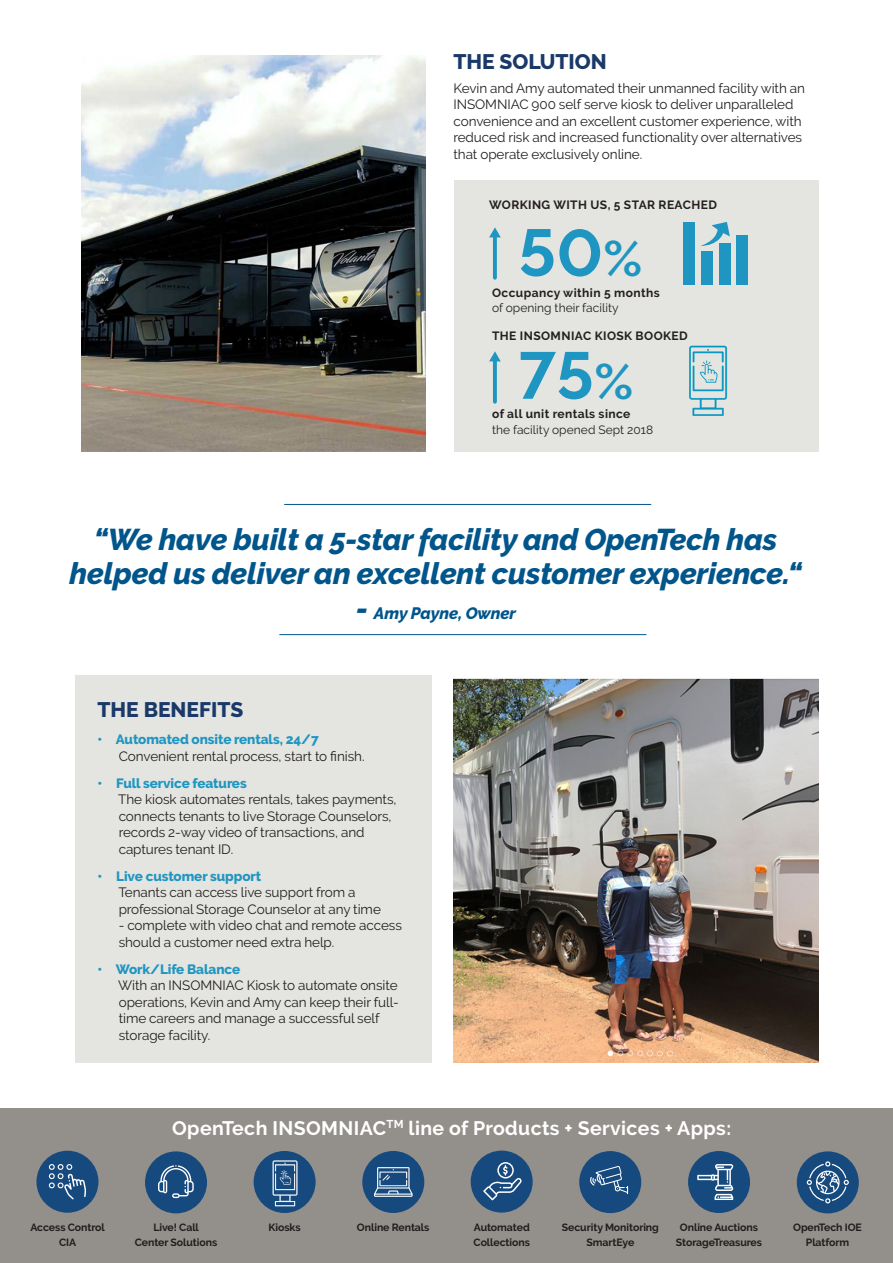
<style>
.page{position:relative;width:893px;height:1263px;background:#fff}
.page>*{position:absolute;margin:0;border:0;box-sizing:border-box;transform-origin:0 0}
.t1{font:700 66px/122.9px "Raleway";color:#1f96c1}
.t2{font:italic 800 30px/34.5px "Raleway";letter-spacing:-.005em;color:#00558b;text-align:center}
.t3{font:800 21px "Raleway";color:#1a3969}
.t4{font:700 19.5px "Raleway";letter-spacing:.02em;color:#fff}
.t5{font:italic 800 16.5px "Raleway";letter-spacing:-.005em;color:#00558b}
.t6{font:13.5px/16.5px "Raleway";letter-spacing:-.005em;color:#231f20}
.t7{font:800 13.5px "Raleway";letter-spacing:-.005em;color:#1f96c1}
.t8{font:700 12px "Raleway";letter-spacing:.035em;color:#231f20}
.t9{font:12px "Raleway";letter-spacing:.005em;color:#231f20}
.t10{font:700 10.5px/15px "Raleway";letter-spacing:-.005em;color:#201d1e;text-align:center}
.s1{font-size:49.5px}
.s2{font-size:30px}
</style>
<div class="page">
<div style="left:75px;top:675px;width:357px;height:387px;background:#e4e4e0"></div>
<div style="left:454px;top:181px;width:364px;height:271px;background:#e4e4e0"></div>
<hr style="left:279px;top:634px;width:367px;height:1px;background:#00558b">
<hr style="left:284px;top:504px;width:367px;height:1px;background:#00558b">
<div style="left:683px;top:222px;width:12px;height:62px;background:#1f96c1"></div>
<div style="left:701px;top:251px;width:12px;height:33px;background:#1f96c1"></div>
<div style="left:718px;top:243px;width:12px;height:41px;background:#1f96c1"></div>
<div style="left:736px;top:235px;width:12px;height:49px;background:#1f96c1"></div>
<svg style="left:700px;top:222px;width:30px;height:24px"></svg>
<div style="left:0;top:1108px;width:893px;height:155px;background:#938f8a"></div>
<svg style="left:493px;top:237px;width:4px;height:41px"></svg>
<svg style="left:489px;top:227px;width:12px;height:10px"></svg>
<svg style="left:493px;top:361px;width:4px;height:41px"></svg>
<svg style="left:489px;top:351px;width:12px;height:10px"></svg>
<img style="left:81px;top:55px;width:345px;height:396px">
<img style="left:453px;top:678px;width:365px;height:384px">
<svg style="left:689px;top:346px;width:38px;height:70px"></svg>
<div style="left:36px;top:1151px;width:62px;height:62px;background:#16497d;border-radius:50%"></div>
<svg style="left:49px;top:1164px;width:37px;height:35px"></svg>
<div style="left:145px;top:1151px;width:62px;height:62px;background:#16497d;border-radius:50%"></div>
<svg style="left:158px;top:1165px;width:36px;height:33px"></svg>
<div style="left:254px;top:1151px;width:62px;height:62px;background:#16497d;border-radius:50%"></div>
<svg style="left:273px;top:1160px;width:24px;height:46px"></svg>
<div style="left:362px;top:1151px;width:62px;height:62px;background:#16497d;border-radius:50%"></div>
<svg style="left:374px;top:1167px;width:39px;height:30px"></svg>
<div style="left:471px;top:1150px;width:62px;height:62px;background:#16497d;border-radius:50%"></div>
<svg style="left:483px;top:1162px;width:39px;height:38px"></svg>
<div style="left:579px;top:1151px;width:62px;height:62px;background:#16497d;border-radius:50%"></div>
<svg style="left:590px;top:1166px;width:38px;height:28px"></svg>
<div style="left:688px;top:1151px;width:62px;height:62px;background:#16497d;border-radius:50%"></div>
<svg style="left:697px;top:1164px;width:36px;height:36px"></svg>
<div style="left:797px;top:1151px;width:62px;height:62px;background:#16497d;border-radius:50%"></div>
<svg style="left:807px;top:1161px;width:42px;height:42px"></svg>
<h3 class="t3" style="left:453px;top:50px;width:155px">THE SOLUTION</h3>
<p class="t6" style="left:453px;top:80px;width:353px">Kevin and Amy automated their unmanned facility with an INSOMNIAC 900 self serve kiosk to deliver unparalleled convenience and an excellent customer experience, with reduced risk and increased functionality over alternatives that operate exclusively online.</p>
<p class="t8" style="left:489px;top:198px;width:229px">WORKING WITH US, 5 STAR REACHED</p>
<h1 class="t1" style="left:518px;top:192px;width:126px">50<span class="s1">%<br></span>75<span class="s1">%</span></h1>
<p class="t8" style="left:492px;top:286px;width:169px">Occupancy within 5 months</p>
<p class="t9" style="left:492px;top:301px;width:128px">of opening their facility</p>
<p class="t8" style="left:492px;top:329px;width:197px">THE INSOMNIAC KIOSK BOOKED</p>
<p class="t8" style="left:492px;top:407px;width:140px">of all unit rentals since</p>
<p class="t9" style="left:492px;top:423px;width:163px">the facility opened Sept 2018</p>
<h2 class="t2" style="left:70px;top:522px;width:734px">“We have built a 5-star facility and OpenTech has helped us deliver an excellent customer experience.“</h2>
<p class="t5" style="left:356px;top:604px;width:162px"><span class="s2">-</span> Amy Payne, Owner</p>
<h3 class="t3" style="left:98px;top:698px;width:147px">THE BENEFITS</h3>
<p class="t7" style="left:98px;top:732px;width:223px">• Automated onsite rentals, 24/7</p>
<p class="t6" style="left:119px;top:747px;width:247px">Convenient rental process, start to finish.</p>
<p class="t7" style="left:98px;top:775px;width:151px">• Full service features</p>
<p class="t6" style="left:118px;top:791px;width:280px">The kiosk automates rentals, takes payments, connects tenants to live Storage Counselors, records 2-way video of transactions, and captures tenant ID.</p>
<p class="t7" style="left:98px;top:868px;width:165px">• Live customer support</p>
<p class="t6" style="left:118px;top:884px;width:264px">Tenants can access live support from a professional Storage Counselor at any time</p>
<p class="t6" style="left:119px;top:917px;width:285px">- complete with video chat and remote access should a customer need extra help.</p>
<p class="t7" style="left:98px;top:961px;width:144px">• Work/Life Balance</p>
<p class="t6" style="left:118px;top:977px;width:282px">With an INSOMNIAC Kiosk to automate onsite operations, Kevin and Amy can keep their full&shy;time careers and manage a successful self storage facility.</p>
<h3 class="t4" style="left:172px;top:1116px;width:560px">OpenTech INSOMNIAC<sup>TM</sup> line of Products + Services + Apps:</h3>
<p class="t10" style="left:30px;top:1220px;width:76px">Access Control<br>CIA</p>
<p class="t10" style="left:135px;top:1220px;width:84px">Live! Call<br>Center Solutions</p>
<p class="t10" style="left:269px;top:1220px;width:34px">Kiosks</p>
<p class="t10" style="left:357px;top:1220px;width:74px">Online Rentals</p>
<p class="t10" style="left:473px;top:1220px;width:58px;text-align:left">Automated<br>Collections</p>
<p class="t10" style="left:562px;top:1220px;width:99px">Security Monitoring<br>SmartEye</p>
<p class="t10" style="left:676px;top:1220px;width:88px">Online Auctions<br>StorageTreasures</p>
<p class="t10" style="left:793px;top:1220px;width:70px">OpenTech IOE<br>Platform</p>
</div>
